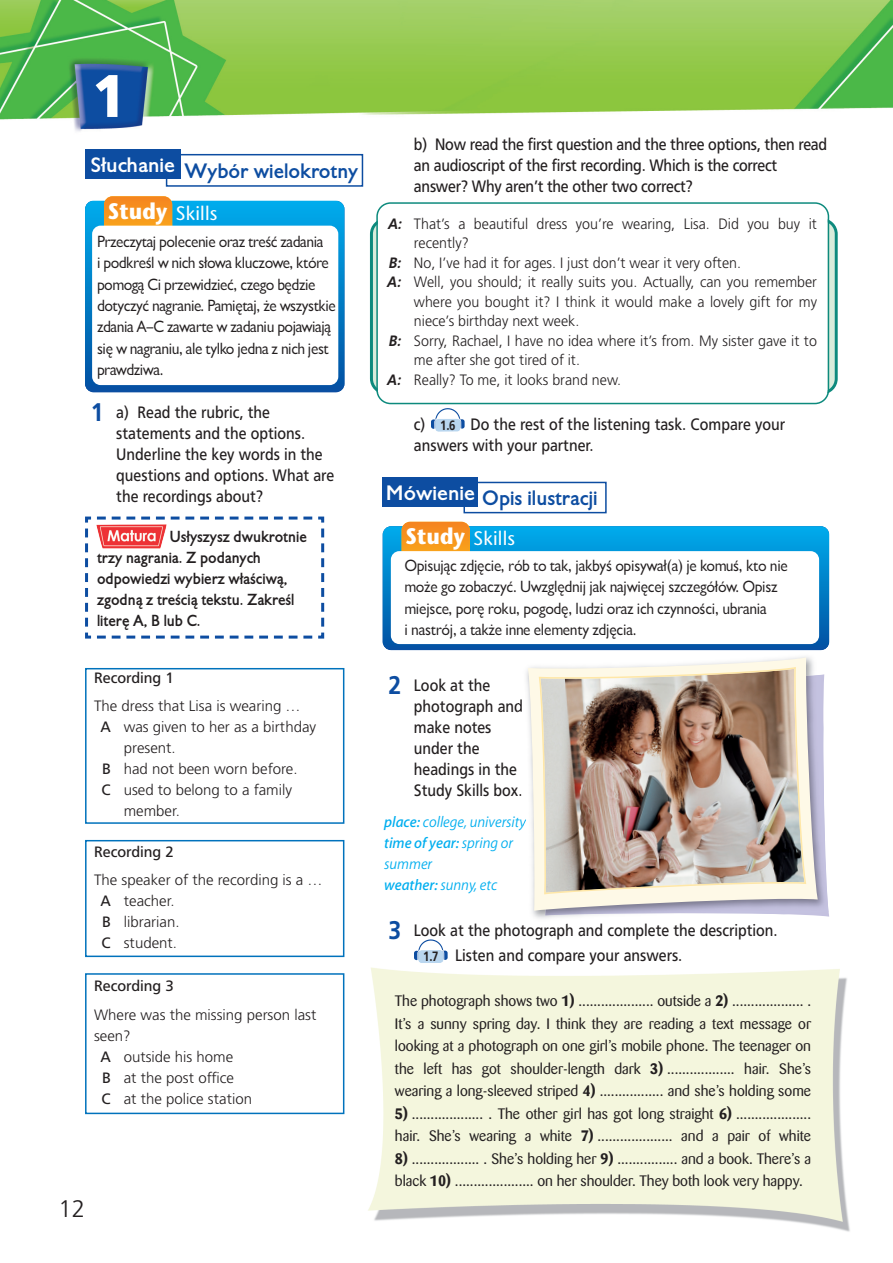
<style>
.page{position:relative;width:893px;height:1263px;background:#fff}
.page>*{position:absolute;margin:0;border:0;box-sizing:border-box;transform-origin:0 0}
.t1{font:900 60px "PF Catalog";color:#fff}
.t2{font:300 24px "PF Catalog";color:#231f20}
.t3{font:700 19.5px "EFN Gilead";color:#0d4da1;scale:.95 1}
.t4{font:19.5px "Stone Sans";letter-spacing:.01em;color:#fff}
.t5{font:700 19.5px "EFN Gilead";color:#fff}
.t6{font:16.5px/21px "PF Catalog";color:#231f20;scale:.9 1}
.t7{font:15px/22.5px "Barmeno";color:#231f20}
.t8{font:15px/21.5px "EFN Gilead";letter-spacing:-.01em;color:#231f20;scale:.95 1}
.t9{font:300 15px "PF Catalog";color:#231f20;scale:.95 1}
.t10{font:300 15px/21px "PF Catalog";color:#231f20}
.t11{font:700 15px/21px "EFN Gilead";color:#231f20;scale:.9 1}
.t12{font:italic 300 15px/21px "PF Catalog";color:#00aeef}
.t13{font:15px "PF Catalog";color:#231f20}
.t14{font:700 13.5px "PF Catalog";color:#231f20;scale:.85 1}
.s1{font-weight:700;font-size:22.5px}
.s2{font-weight:700;font-size:25.5px;color:#0d4da1}
.s3{font-weight:400}
.s4{font-weight:700;font-style:italic}
.s5{font-weight:700}
</style>
<div class="page">
<svg style="left:370px;top:218px;width:468px;height:175px;background:#8ac6b8"></svg>
<img style="left:0;top:0;width:893px;height:132px">
<svg style="left:376px;top:202px;width:453px;height:202px"></svg>
<img style="left:368px;top:960px;width:482px;height:272px">
<img style="left:515px;top:650px;width:306px;height:274px">
<img style="left:545px;top:673px;width:284px;height:242px">
<svg style="left:528px;top:657px;width:290px;height:254px"></svg>
<img style="left:539px;top:667px;width:267px;height:227px">
<div style="left:166px;top:154px;width:197px;height:33px;border:2px solid #0d4da1"></div>
<div style="left:85px;top:149px;width:96px;height:30px;background:#0d4da1"></div>
<div style="left:463px;top:482px;width:144px;height:31px;border:2px solid #0d4da1"></div>
<div style="left:383px;top:477px;width:95px;height:29px;background:#0d4da1"></div>
<svg style="left:85px;top:516px;width:240px;height:123px"></svg>
<img style="left:96px;top:524px;width:71px;height:24px">
<svg style="left:85px;top:201px;width:259px;height:191px;background:#058ad0"></svg>
<div style="left:104px;top:196px;width:68px;height:65px;background:linear-gradient(to right,#f7941f,#f7931d);border-radius:9px"></div>
<div style="left:92px;top:226px;width:246px;height:159px;background:#fff;border-radius:9px"></div>
<div style="left:383px;top:526px;width:446px;height:124px;background:linear-gradient(to bottom,#01abeb,#0754a4);border-radius:9px"></div>
<svg style="left:402px;top:522px;width:68px;height:64px;background:#f6921d"></svg>
<div style="left:391px;top:551px;width:428px;height:93px;background:#fff;border-radius:9px"></div>
<div style="left:85px;top:668px;width:259px;height:156px;border:2px solid #0072bc"></div>
<div style="left:85px;top:840px;width:259px;height:117px;border:2px solid #0072bc"></div>
<div style="left:85px;top:973px;width:259px;height:141px;border:2px solid #0072bc"></div>
<svg style="left:431px;top:408px;width:34px;height:21px"></svg>
<div style="left:435px;top:419px;width:25px;height:13px;background:#b9d6ef;border-radius:3px"></div>
<div style="left:434px;top:418px;width:27px;height:14px;border:2px solid #fff;border-radius:4px"></div>
<svg style="left:414px;top:939px;width:34px;height:21px"></svg>
<div style="left:418px;top:950px;width:26px;height:13px;background:#b9d6ef;border-radius:3px"></div>
<div style="left:417px;top:949px;width:27px;height:15px;border:2px solid #fff;border-radius:4px"></div>
<h1 class="t1" style="left:91px;top:70px;width:37px">1</h1>
<h3 class="t5" style="left:90px;top:157px;width:86px">Słuchanie</h3>
<h3 class="t3" style="left:185px;top:163px;width:184px">Wybór wielokrotny</h3>
<h3 class="t4" style="left:108px;top:205px;width:111px"><span class="s1">Study</span> Skills</h3>
<p class="t8" style="left:97px;top:232px;width:253px">Przeczytaj polecenie oraz treść zadania<br>i podkreśl w nich słowa kluczowe, które pomogą Ci przewidzieć, czego będzie dotyczyć nagranie. Pamiętaj, że wszystkie zdania A–C zawarte w zadaniu pojawiają się w nagraniu, ale tylko jedna z nich jest prawdziwa.</p>
<p class="t6" style="left:116px;top:403px;width:244px;text-indent:-26px"><span class="s2">1</span> a) Read the rubric, the statements and the options.<br>Underline the key words in the questions and options. What are the recordings about?</p>
<p class="t11" style="left:97px;top:528px;width:235px;text-indent:72px">Usłyszysz dwukrotnie trzy nagrania. Z podanych odpowiedzi wybierz właściwą, zgodną z treścią tekstu. Zakreśl literę A, B lub C.</p>
<p class="t13" style="left:94px;top:672px;width:81px">Recording 1</p>
<p class="t10" style="left:94px;top:697px;width:208px">The dress that Lisa is wearing …</p>
<p class="t10" style="left:101px;top:718px;width:217px"><span class="s3">A</span> was given to her as a birthday</p>
<p class="t10" style="left:124px;top:739px;width:53px">present.</p>
<p class="t10" style="left:102px;top:760px;width:197px"><span class="s3">B</span> had not been worn before.</p>
<p class="t10" style="left:101px;top:781px;width:192px"><span class="s3">C</span> used to belong to a family</p>
<p class="t10" style="left:124px;top:802px;width:58px">member.</p>
<p class="t13" style="left:94px;top:845px;width:81px">Recording 2</p>
<p class="t10" style="left:101px;top:870px;width:223px;text-indent:-7px">The speaker of the recording is a …<br><span class="s3">A</span> teacher.<br><span class="s3">B</span> librarian.<br><span class="s3">C</span> student.</p>
<p class="t13" style="left:94px;top:980px;width:81px">Recording 3</p>
<p class="t10" style="left:94px;top:1005px;width:224px">Where was the missing person last</p>
<p class="t10" style="left:94px;top:1026px;width:38px">seen?</p>
<p class="t10" style="left:101px;top:1047px;width:134px"><span class="s3">A</span> outside his home</p>
<p class="t10" style="left:102px;top:1068px;width:133px"><span class="s3">B</span> at the post office</p>
<p class="t10" style="left:101px;top:1089px;width:152px"><span class="s3">C</span> at the police station</p>
<h2 class="t2" style="left:58px;top:1199px;width:28px">12</h2>
<p class="t6" style="left:414px;top:135px;width:461px">b) Now read the first question and the three options, then read an audioscript of the first recording. Which is the correct answer? Why aren’t the other two correct?</p>
<p class="t9" style="left:388px;top:218px;width:453px"><span class="s4">A:</span> That’s a beautiful dress you’re wearing, Lisa. Did you buy it</p>
<p class="t9" style="left:414px;top:237px;width:59px">recently?</p>
<p class="t9" style="left:389px;top:257px;width:372px"><span class="s4">B:</span> No, I’ve had it for ages. I just don’t wear it very often.</p>
<p class="t9" style="left:387px;top:276px;width:454px"><span class="s4">A:</span> Well, you should; it really suits you. Actually, can you remember</p>
<p class="t9" style="left:414px;top:296px;width:426px">where you bought it? I think it would make a lovely gift for my</p>
<p class="t9" style="left:414px;top:315px;width:175px">niece’s birthday next week.</p>
<p class="t9" style="left:389px;top:335px;width:452px"><span class="s4">B:</span> Sorry, Rachael, I have no idea where it’s from. My sister gave it to</p>
<p class="t9" style="left:414px;top:354px;width:176px">me after she got tired of it.</p>
<p class="t9" style="left:387px;top:374px;width:248px"><span class="s4">A:</span> Really? To me, it looks brand new.</p>
<p class="t6" style="left:414px;top:415px;width:414px;text-indent:57px">Do the rest of the listening task. Compare your answers with your partner.</p>
<p class="t6" style="left:414px;top:415px;width:14px">c)</p>
<p class="t14" style="left:440px;top:420px;width:20px">1.6</p>
<h3 class="t3" style="left:386px;top:490px;width:224px"><sup>Mówienie</sup> Opis ilustracji</h3>
<h3 class="t4" style="left:406px;top:531px;width:111px"><span class="s1">Study</span> Skills</h3>
<p class="t8" style="left:404px;top:556px;width:405px">Opisując zdjęcie, rób to tak, jakbyś opisywał(a) je komuś, kto nie może go zobaczyć. Uwzględnij jak najwięcej szczegółów. Opisz miejsce, porę roku, pogodę, ludzi oraz ich czynności, ubrania<br>i nastrój, a także inne elementy zdjęcia.</p>
<p class="t6" style="left:414px;top:676px;width:122px;text-indent:-26px"><span class="s2">2</span> Look at the photograph and make notes under the headings in the<br>Study Skills box.</p>
<p class="t12" style="left:384px;top:812px;width:143px"><span class="s3">place:</span> college, university <span class="s3">time of year:</span> spring or summer<br><span class="s3">weather:</span> sunny, etc</p>
<p class="t6" style="left:455px;top:919px;width:360px;line-height:25.5px;text-indent:-67px"><span class="s2">3</span> Look at the photograph and complete the description.<br>Listen and compare your answers.</p>
<p class="t14" style="left:423px;top:951px;width:20px">1.7</p>
<p class="t7" style="left:395px;top:991px;width:418px;text-align:justify">The photograph shows two <span class="s5">1)</span> .................... outside a <span class="s5">2)</span> ................... .<br>It’s a sunny spring day. I think they are reading a text message or looking at a photograph on one girl’s mobile phone. The teenager on the left has got shoulder-length dark <span class="s5">3)</span> .................. hair. She’s wearing a long-sleeved striped <span class="s5">4)</span> ................. and she’s holding some</p>
<p class="t7" style="left:395px;top:1104px;width:418px"><span class="s5">5)</span> ................... . The other girl has got long straight <span class="s5">6)</span> .................... hair. She’s wearing a white <span class="s5">7)</span> .................... and a pair of white</p>
<p class="t7" style="left:395px;top:1149px;width:418px"><span class="s5">8)</span> .................. . She’s holding her <span class="s5">9)</span> ................ and a book. There’s a black <span class="s5">10)</span> ..................... on her shoulder. They both look very happy.</p>
</div>
